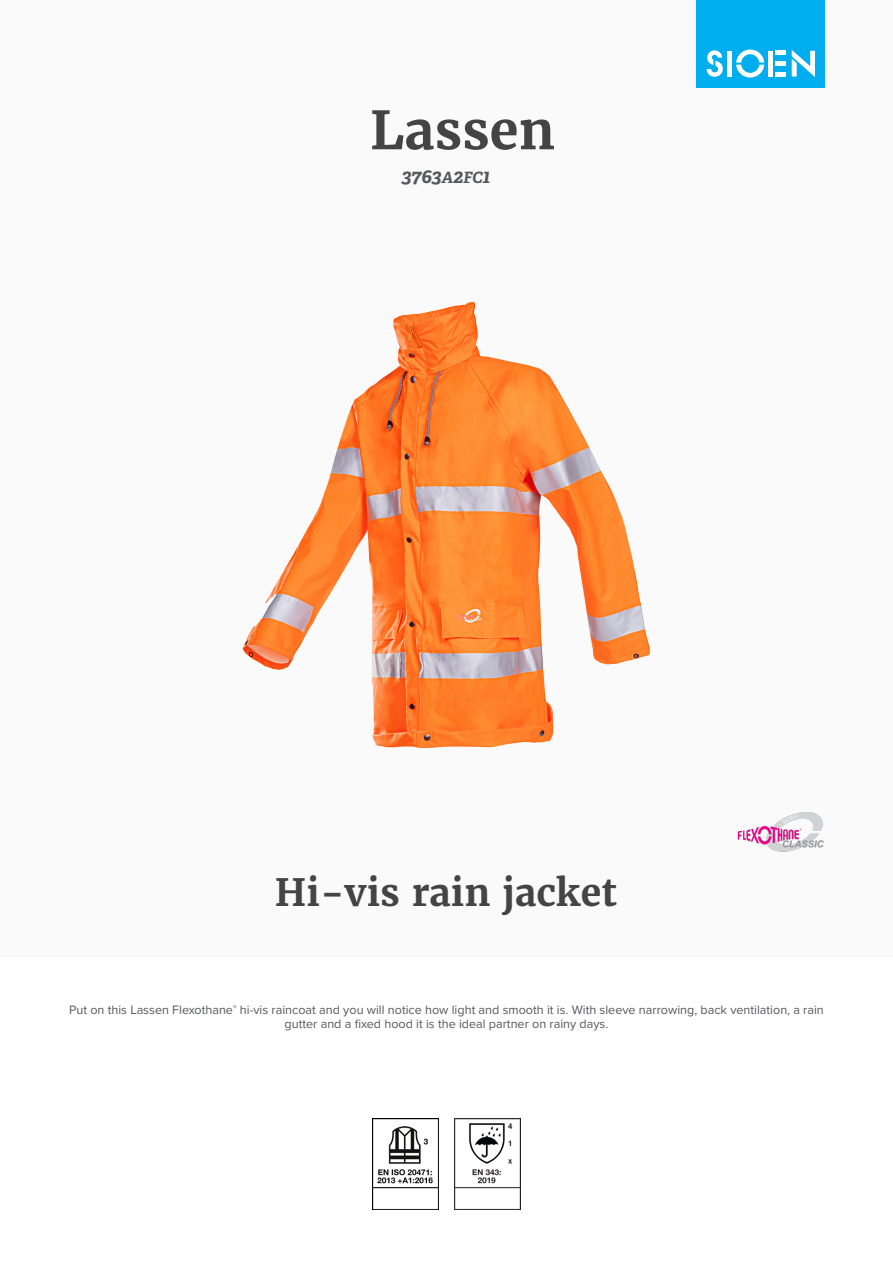
<style>
.page{position:relative;width:893px;height:1263px;background:#fff}
.page>*{position:absolute;margin:0;border:0;box-sizing:border-box;transform-origin:0 0}
.product_name{font:700 52.5px "Merriweather";color:#444}
.product_h2{font:700 37.5px "Merriweather";color:#444}
.product_ref{font:italic 700 19.5px "Adelle";color:#57585a}
.product_description{font:12.6px/13.6px "Proxima Nova";color:#57585a;text-align:center}
.s1{font-size:15.6px}
</style>
<div class="page">
<div style="left:0;top:0;width:893px;height:957px;background:#fafafa"></div>
<div style="left:697px;top:0;width:128px;height:88px;background:#00aeef"></div>
<svg style="left:707px;top:50px;width:16px;height:27px"></svg>
<svg style="left:736px;top:50px;width:28px;height:28px"></svg>
<div style="left:727px;top:51px;width:5px;height:26px;background:#fff"></div>
<div style="left:768px;top:51px;width:5px;height:26px;background:#fff"></div>
<div style="left:775px;top:72px;width:11px;height:5px;background:#fff"></div>
<div style="left:775px;top:61px;width:11px;height:5px;background:#fff"></div>
<hr style="left:775px;top:51px;width:11px;height:4px;background:#fff">
<svg style="left:792px;top:50px;width:23px;height:27px"></svg>
<img style="left:737px;top:812px;width:87px;height:40px">
<img style="left:372px;top:1118px;width:66px;height:92px">
<img style="left:454px;top:1118px;width:67px;height:92px">
<img style="left:242px;top:301px;width:408px;height:447px">
<p class="product_name" style="left:370px;top:97px;width:186px">Lassen</p>
<p class="product_ref" style="left:401px;top:164px;width:91px">3763<span class="s1">A</span>2<span class="s1">FC</span>1</p>
<p class="product_h2" style="left:275px;top:868px;width:344px">Hi-vis rain jacket</p>
<p class="product_description" style="left:69px;top:1002px;width:756px">Put on this Lassen Flexothane<sup>®</sup> hi-vis raincoat and you will notice how light and smooth it is. With sleeve narrowing, back ventilation, a rain gutter and a fixed hood it is the ideal partner on rainy days.</p>
</div>
